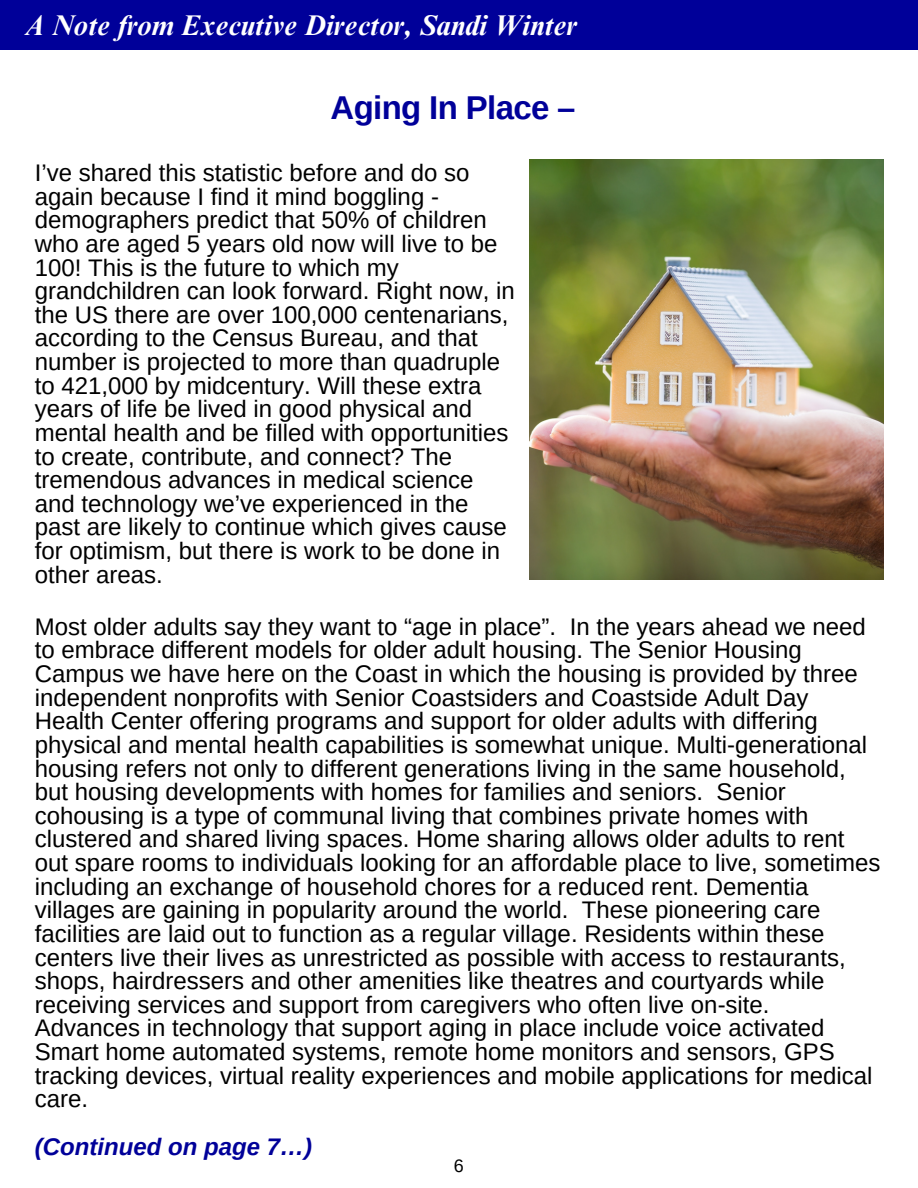
<style>
.page{position:relative;width:918px;height:1188px;background:#fff}
.page>*{position:absolute;margin:0;border:0;box-sizing:border-box;transform-origin:0 0}
.t1{font:700 33px "Arimo";letter-spacing:-.02em;color:#009}
.t2{font:italic 700 28.5px "Times NRMT Pro";color:#fff}
.t3{font:24px/23.7px "Arimo";color:#000}
.t4{font:italic 700 24px "Arimo";color:#009}
.t5{font:18px "Arimo";color:#000}
</style>
<div class="page">
<img style="left:530px;top:160px;width:353px;height:419px">
<div style="left:0;top:0;width:918px;height:50px;background:#009"></div>
<p class="t2" style="left:24px;top:15px;width:555px">A Note from Executive Director, Sandi Winter</p>
<h1 class="t1" style="left:331px;top:89px;width:246px">Aging In Place –</h1>
<p class="t3" style="left:35px;top:161px;width:482px">I’ve shared this statistic before and do so again because I find it mind boggling - demographers predict that 50% of children who are aged 5 years old now will live to be 100! This is the future to which my grandchildren can look forward. Right now, in the US there are over 100,000 centenarians, according to the Census Bureau, and that number is projected to more than quadruple to 421,000 by midcentury. Will these extra years of life be lived in good physical and mental health and be filled with opportunities to create, contribute, and connect? The tremendous advances in medical science and technology we’ve experienced in the past are likely to continue which gives cause for optimism, but there is work to be done in other areas.</p>
<p class="t3" style="left:35px;top:615px;width:847px">Most older adults say they want to “age in place”. In the years ahead we need to embrace different models for older adult housing. The Senior Housing Campus we have here on the Coast in which the housing is provided by three independent nonprofits with Senior Coastsiders and Coastside Adult Day Health Center offering programs and support for older adults with differing physical and mental health capabilities is somewhat unique. Multi-generational housing refers not only to different generations living in the same household, but housing developments with homes for families and seniors. Senior cohousing is a type of communal living that combines private homes with clustered and shared living spaces. Home sharing allows older adults to rent out spare rooms to individuals looking for an affordable place to live, sometimes including an exchange of household chores for a reduced rent. Dementia villages are gaining in popularity around the world. These pioneering care facilities are laid out to function as a regular village. Residents within these centers live their lives as unrestricted as possible with access to restaurants, shops, hairdressers and other amenities like theatres and courtyards while receiving services and support from caregivers who often live on-site.<br>Advances in technology that support aging in place include voice activated Smart home automated systems, remote home monitors and sensors, GPS tracking devices, virtual reality experiences and mobile applications for medical care.</p>
<p class="t4" style="left:35px;top:1133px;width:279px">(Continued on page 7…)</p>
<p class="t5" style="left:454px;top:1156px;width:12px">6</p>
</div>
